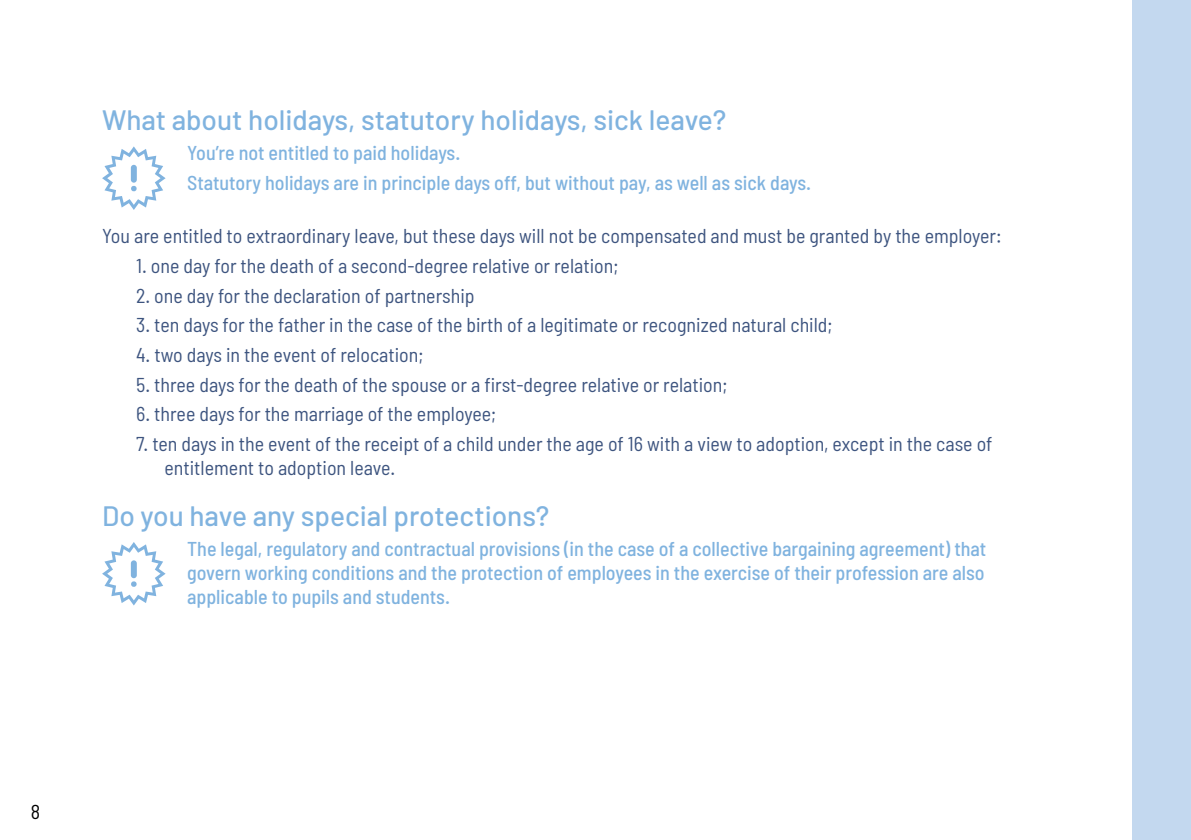
<style>
.page{position:relative;width:1191px;height:840px;background:#fff}
.page>*{position:absolute;margin:0;border:0;box-sizing:border-box;transform-origin:0 0}
.t1{font:500 28px "Barlow";color:#80b3df}
.t2{font:semi-condensed 20px/24px "Barlow";color:#3d547f}
.t3{font:500 semi-condensed 20px/24px "Barlow";color:#80b3df}
.t4{font:semi-condensed 20px "Barlow";color:#000}
</style>
<div class="page">
<svg style="left:102px;top:146px;width:64px;height:64px"></svg>
<div style="left:131px;top:165px;width:6px;height:17px;background:#80b3df;border-radius:3px"></div>
<svg style="left:102px;top:542px;width:64px;height:63px"></svg>
<div style="left:131px;top:560px;width:6px;height:18px;background:#80b3df;border-radius:3px"></div>
<div style="left:1132px;top:0;width:59px;height:839px;background:#c3d8ef"></div>
<h1 class="t1" style="left:102px;top:103px;width:626px">What about holidays, statutory holidays, sick leave?</h1>
<p class="t3" style="left:187px;top:137px;width:625px;line-height:29.6px">You’re not entitled to paid holidays.<br>Statutory holidays are in principle days off, but without pay, as well as sick days.</p>
<p class="t2" style="left:102px;top:223px;width:901px">You are entitled to extraordinary leave, but these days will not be compensated and must be granted by the employer:</p>
<p class="t2" style="left:136px;top:253px;width:484px">1. one day for the death of a second-degree relative or relation;</p>
<p class="t2" style="left:136px;top:283px;width:340px">2. one day for the declaration of partnership</p>
<p class="t2" style="left:136px;top:312px;width:698px">3. ten days for the father in the case of the birth of a legitimate or recognized natural child;</p>
<p class="t2" style="left:136px;top:342px;width:289px">4. two days in the event of relocation;</p>
<p class="t2" style="left:136px;top:372px;width:593px">5. three days for the death of the spouse or a first-degree relative or relation;</p>
<p class="t2" style="left:136px;top:401px;width:362px">6. three days for the marriage of the employee;</p>
<p class="t2" style="left:164px;top:431px;width:829px;text-indent:-28px">7. ten days in the event of the receipt of a child under the age of 16 with a view to adoption, except in the case of entitlement to adoption leave.</p>
<h1 class="t1" style="left:102px;top:498px;width:449px">Do you have any special protections?</h1>
<p class="t3" style="left:187px;top:535px;width:800px;text-align:justify">The legal, regulatory and contractual provisions (in the case of a collective bargaining agreement) that govern working conditions and the protection of employees in the exercise of their profession are also applicable to pupils and students.</p>
<p class="t4" style="left:31px;top:798px;width:11px">8</p>
</div>
